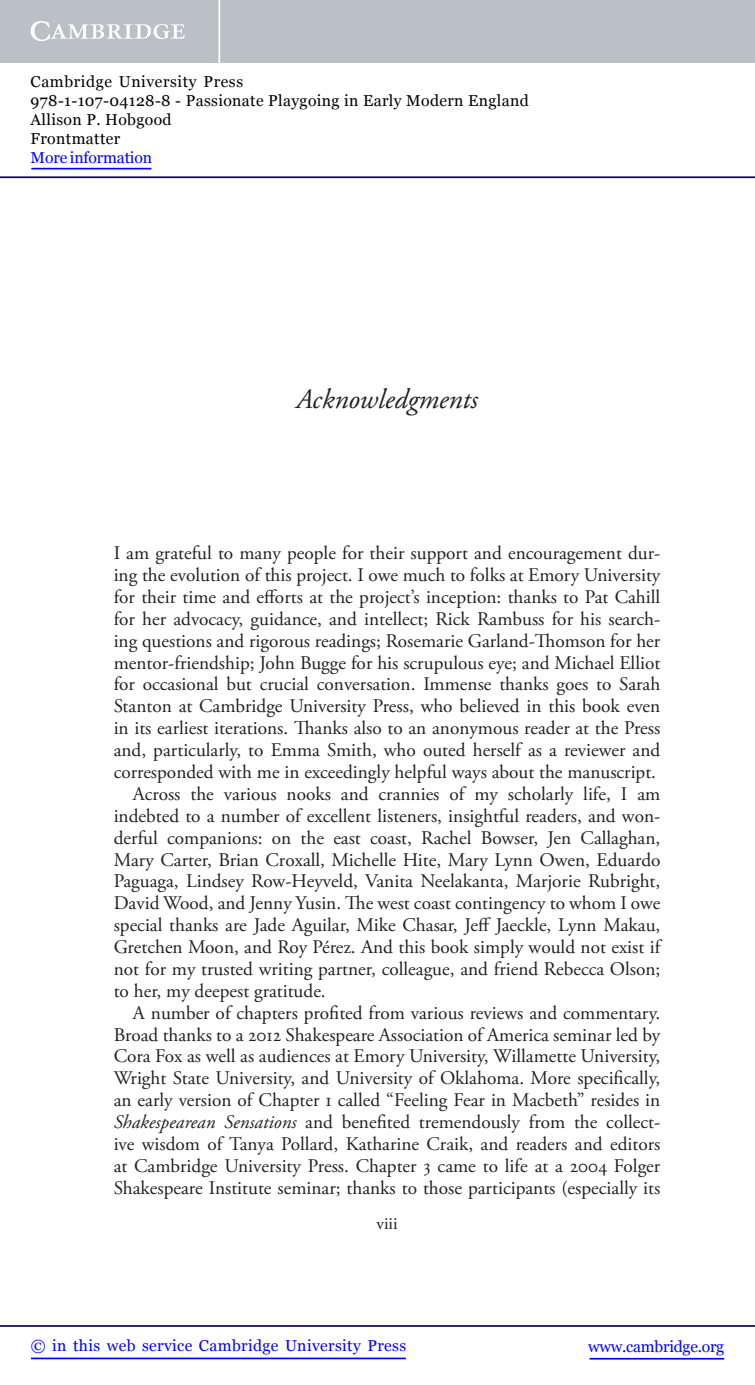
<style>
.page{position:relative;width:755px;height:1385px;background:#fff}
.page>*{position:absolute;margin:0;border:0;box-sizing:border-box;transform-origin:0 0}
.t1{font:italic 28px "Adobe Garamond Pro";color:#231f20}
.t2{font:19.25px "Adobe Garamond Pro";color:#231f20}
.t3{font:17.5px "Adobe Garamond Pro";color:#231f20}
.t4{font:15.75px/18.9px "Georgia";letter-spacing:.025em;color:#000}
.t5{font:15.75px "Georgia";letter-spacing:.025em;color:#00f}
.t6{font:15.75px "Georgia";letter-spacing:-.015em;color:#00f}
.t7{font:15.75px "Georgia";letter-spacing:-.01em;color:#00f}
.s1{font-style:italic}
</style>
<div class="page">
<hr style="left:589px;top:1358px;width:134px;height:1px;background:#00f">
<hr style="left:0;top:1325px;width:754px;height:2px;background:#150666">
<hr style="left:31px;top:1357px;width:374px;height:2px;background:#00f">
<div style="left:0;top:0;width:754px;height:63px;background:#bac0c6"></div>
<svg style="left:31px;top:21px;width:154px;height:20px"></svg>
<hr style="left:218px;top:0;width:2px;height:63px;background:#fff">
<hr style="left:0;top:176px;width:754px;height:2px;background:#150666">
<hr style="left:31px;top:168px;width:120px;height:1px;background:#00f">
<p class="t4" style="left:31px;top:72px;width:499px">Cambridge University Press<br>978-1-107-04128-8 - Passionate Playgoing in Early Modern England<br>Allison P. Hobgood<br>Frontmatter</p>
<p class="t7" style="left:31px;top:148px;width:123px">More information</p>
<h1 class="t1" style="left:296px;top:388px;width:183px">Acknowledgments</h1>
<p class="t2" style="left:114px;top:545px;width:548px">I am grateful to many people for their support and encouragement dur-</p>
<p class="t2" style="left:114px;top:567px;width:548px">ing the evolution of this project. I owe much to folks at Emory University</p>
<p class="t2" style="left:114px;top:589px;width:548px">for their time and efforts at the project’s inception: thanks to Pat Cahill</p>
<p class="t2" style="left:114px;top:611px;width:548px">for her advocacy, guidance, and intellect; Rick Rambuss for his search-</p>
<p class="t2" style="left:114px;top:633px;width:547px">ing questions and rigorous readings; Rosemarie Garland-Thomson for her</p>
<p class="t2" style="left:114px;top:655px;width:548px">mentor-friendship; John Bugge for his scrupulous eye; and Michael Elliot</p>
<p class="t2" style="left:114px;top:677px;width:548px">for occasional but crucial conversation. Immense thanks goes to Sarah</p>
<p class="t2" style="left:114px;top:698px;width:548px">Stanton at Cambridge University Press, who believed in this book even</p>
<p class="t2" style="left:114px;top:720px;width:548px">in its earliest iterations. Thanks also to an anonymous reader at the Press</p>
<p class="t2" style="left:114px;top:742px;width:548px">and, particularly, to Emma Smith, who outed herself as a reviewer and</p>
<p class="t2" style="left:114px;top:764px;width:543px">corresponded with me in exceedingly helpful ways about the manuscript.</p>
<p class="t2" style="left:133px;top:786px;width:528px">Across the various nooks and crannies of my scholarly life, I am</p>
<p class="t2" style="left:114px;top:808px;width:548px">indebted to a number of excellent listeners, insightful readers, and won-</p>
<p class="t2" style="left:114px;top:830px;width:548px">derful companions: on the east coast, Rachel Bowser, Jen Callaghan,</p>
<p class="t2" style="left:114px;top:852px;width:548px">Mary Carter, Brian Croxall, Michelle Hite, Mary Lynn Owen, Eduardo</p>
<p class="t2" style="left:114px;top:873px;width:548px">Paguaga, Lindsey Row-Heyveld, Vanita Neelakanta, Marjorie Rubright,</p>
<p class="t2" style="left:114px;top:895px;width:547px">David Wood, and Jenny Yusin. The west coast contingency to whom I owe</p>
<p class="t2" style="left:114px;top:917px;width:548px">special thanks are Jade Aguilar, Mike Chasar, Jeff Jaeckle, Lynn Makau,</p>
<p class="t2" style="left:114px;top:939px;width:548px">Gretchen Moon, and Roy P é rez. And this book simply would not exist if</p>
<p class="t2" style="left:114px;top:961px;width:548px">not for my trusted writing partner, colleague, and friend Rebecca Olson;</p>
<p class="t2" style="left:114px;top:983px;width:213px">to her, my deepest gratitude.</p>
<p class="t2" style="left:133px;top:1005px;width:528px">A number of chapters profited from various reviews and commentary.</p>
<p class="t2" style="left:114px;top:1027px;width:548px">Broad thanks to a 2012 Shakespeare Association of America seminar led by</p>
<p class="t2" style="left:114px;top:1048px;width:548px">Cora Fox as well as audiences at Emory University, Willamette University,</p>
<p class="t2" style="left:114px;top:1070px;width:548px">Wright State University, and University of Oklahoma. More specifically,</p>
<p class="t2" style="left:114px;top:1092px;width:548px">an early version of Chapter 1 called “Feeling Fear in Macbeth” resides in</p>
<p class="t2" style="left:114px;top:1114px;width:547px"><span class="s1">Shakespearean Sensations</span> and benefited tremendously from the collect-</p>
<p class="t2" style="left:114px;top:1136px;width:548px">ive wisdom of Tanya Pollard, Katharine Craik, and readers and editors</p>
<p class="t2" style="left:114px;top:1158px;width:547px">at Cambridge University Press. Chapter 3 came to life at a 2004 Folger</p>
<p class="t2" style="left:114px;top:1180px;width:548px">Shakespeare Institute seminar; thanks to those participants (especially its</p>
<p class="t3" style="left:376px;top:1216px;width:23px">viii</p>
<p class="t5" style="left:31px;top:1337px;width:376px">© in this web service Cambridge University Press</p>
<p class="t6" style="left:587px;top:1337px;width:137px">www.cambridge.org</p>
</div>
